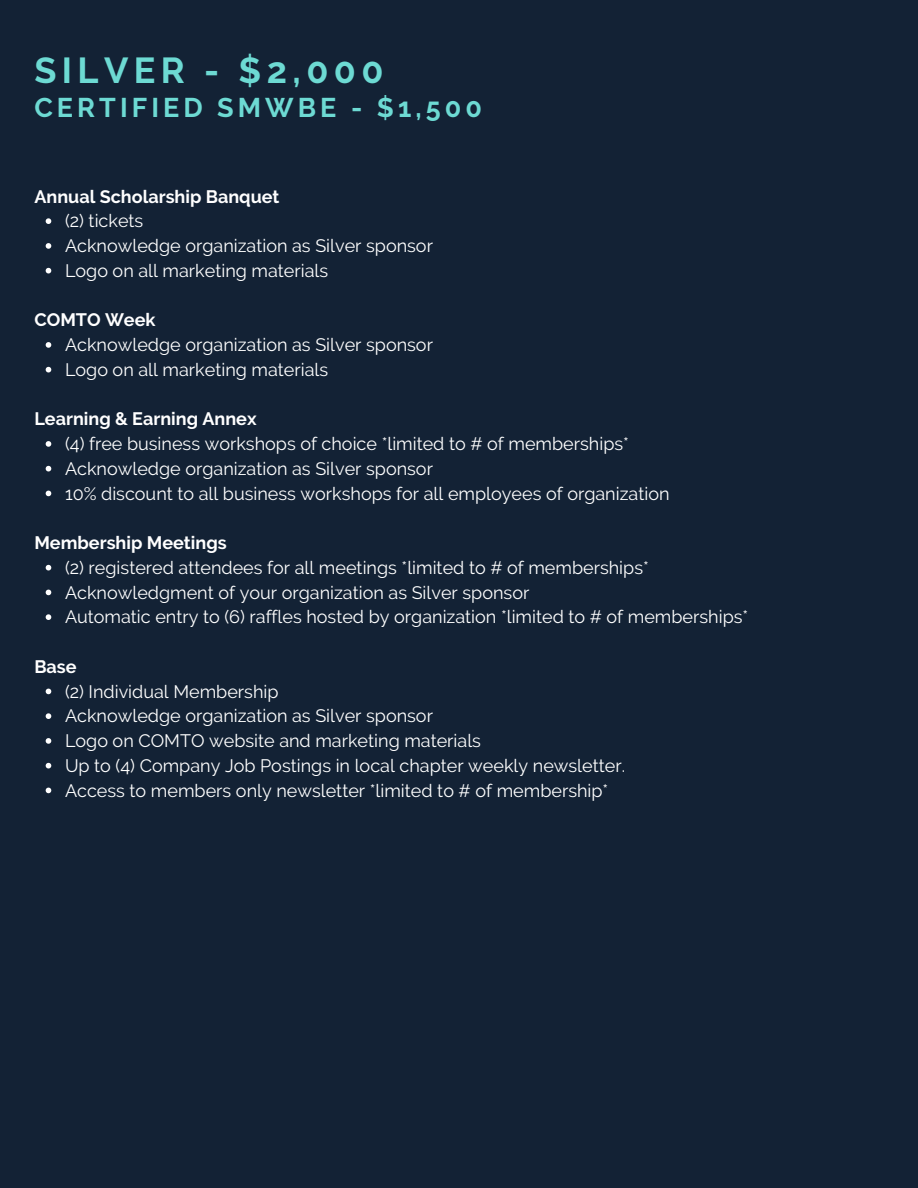
<style>
.page{position:relative;width:918px;height:1188px;background:#132235}
.page>*{position:absolute;margin:0;border:0;box-sizing:border-box;transform-origin:0 0}
.t1{font:700 36px "Raleway";letter-spacing:.15em;color:#6ddad3}
.t2{font:700 27px "Raleway";letter-spacing:.15em;color:#6ddad3}
.t3{font:18px/24.8px "Raleway";color:#fff}
.t4{font:700 18px "Raleway";color:#fff}
</style>
<div class="page">
<svg style="left:46px;top:218px;width:5px;height:6px"></svg>
<svg style="left:46px;top:243px;width:5px;height:6px"></svg>
<svg style="left:46px;top:268px;width:5px;height:5px"></svg>
<svg style="left:46px;top:342px;width:5px;height:6px"></svg>
<svg style="left:46px;top:367px;width:5px;height:5px"></svg>
<svg style="left:46px;top:441px;width:5px;height:6px"></svg>
<svg style="left:46px;top:466px;width:5px;height:5px"></svg>
<svg style="left:46px;top:491px;width:5px;height:5px"></svg>
<svg style="left:46px;top:565px;width:5px;height:5px"></svg>
<svg style="left:46px;top:590px;width:5px;height:5px"></svg>
<svg style="left:46px;top:614px;width:5px;height:6px"></svg>
<svg style="left:46px;top:689px;width:5px;height:5px"></svg>
<svg style="left:46px;top:713px;width:5px;height:6px"></svg>
<svg style="left:46px;top:738px;width:5px;height:6px"></svg>
<svg style="left:46px;top:763px;width:5px;height:5px"></svg>
<svg style="left:46px;top:788px;width:5px;height:5px"></svg>
<h1 class="t1" style="left:34px;top:49px;width:351px">SILVER - $2,000</h1>
<h2 class="t2" style="left:34px;top:92px;width:449px">CERTIFIED SMWBE - $1,500</h2>
<p class="t4" style="left:34px;top:186px;width:247px">Annual Scholarship Banquet</p>
<p class="t3" style="left:65px;top:209px;width:370px">(2) tickets<br>Acknowledge organization as Silver sponsor<br>Logo on all marketing materials</p>
<p class="t4" style="left:34px;top:309px;width:123px">COMTO Week</p>
<p class="t3" style="left:65px;top:332px;width:370px">Acknowledge organization as Silver sponsor<br>Logo on all marketing materials</p>
<p class="t4" style="left:34px;top:408px;width:224px">Learning &amp; Earning Annex</p>
<p class="t3" style="left:65px;top:431px;width:606px">(4) free business workshops of choice *limited to # of memberships*<br>Acknowledge organization as Silver sponsor<br>10% discount to all business workshops for all employees of organization</p>
<p class="t4" style="left:34px;top:532px;width:194px">Membership Meetings</p>
<p class="t3" style="left:65px;top:555px;width:685px">(2) registered attendees for all meetings *limited to # of memberships*<br>Acknowledgment of your organization as Silver sponsor<br>Automatic entry to (6) raffles hosted by organization *limited to # of memberships*</p>
<p class="t4" style="left:34px;top:656px;width:44px">Base</p>
<p class="t3" style="left:65px;top:679px;width:562px">(2) Individual Membership<br>Acknowledge organization as Silver sponsor<br>Logo on COMTO website and marketing materials<br>Up to (4) Company Job Postings in local chapter weekly newsletter.<br>Access to members only newsletter *limited to # of membership*</p>
</div>
